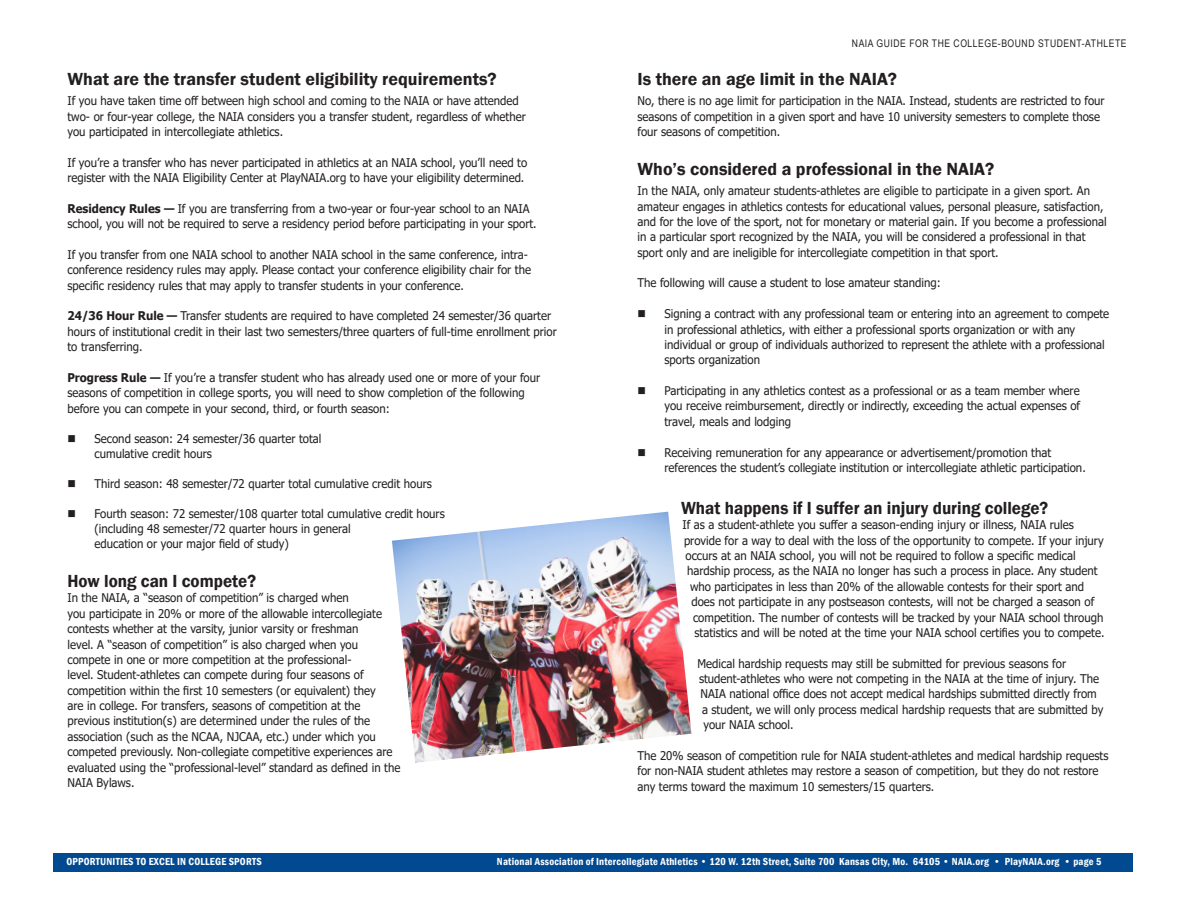
<style>
.page{position:relative;width:1188px;height:918px;background:#fff}
.page>*{position:absolute;margin:0;border:0;box-sizing:border-box;transform-origin:0 0}
.Headline{font:600 18px "Franklin Gothic";color:#231f20}
.Paragraph_Body_Tahoma{font:600 18px "Franklin Gothic";color:#231f20;scale:.95 1}
.Paragraph_Body_Tahoma-2{font:12px/15.3px "Tahoma";color:#231f20;scale:.95 1}
.t1{font:600 condensed 10.5px "Franklin Gothic";letter-spacing:.02em;color:#fff}
.t2{font:10.5px "Arial Narrow";letter-spacing:.05em;color:#231f20}
.s1{font-weight:700}
</style>
<div class="page">
<div style="left:53px;top:854px;width:1080px;height:18px;background:#014990"></div>
<img style="left:392px;top:512px;width:300px;height:251px">
<p class="Headline" style="left:68px;top:68px;width:431px">What are the transfer student eligibility requirements?</p>
<p class="Paragraph_Body_Tahoma-2" style="left:68px;top:94px;width:484px">If you have taken time off between high school and coming to the NAIA or have attended two- or four-year college, the NAIA considers you a transfer student, regardless of whether you participated in intercollegiate athletics.</p>
<p class="Paragraph_Body_Tahoma-2" style="left:68px;top:155px;width:485px">If you’re a transfer who has never participated in athletics at an NAIA school, you’ll need to register with the NAIA Eligibility Center at PlayNAIA.org to have your eligibility determined.</p>
<p class="Paragraph_Body_Tahoma-2" style="left:68px;top:202px;width:495px"><span class="s1">Residency Rules —</span> If you are transferring from a two-year or four-year school to an NAIA school, you will not be required to serve a residency period before participating in your sport.</p>
<p class="Paragraph_Body_Tahoma-2" style="left:68px;top:248px;width:489px">If you transfer from one NAIA school to another NAIA school in the same conference, intra&shy;conference residency rules may apply. Please contact your conference eligibility chair for the specific residency rules that may apply to transfer students in your conference.</p>
<p class="Paragraph_Body_Tahoma-2" style="left:68px;top:309px;width:517px"><span class="s1">24/36 Hour Rule —</span> Transfer students are required to have completed 24 semester/36 quarter hours of institutional credit in their last two semesters/three quarters of full-time enrollment prior to transferring.</p>
<p class="Paragraph_Body_Tahoma-2" style="left:68px;top:371px;width:499px"><span class="s1">Progress Rule —</span> If you’re a transfer student who has already used one or more of your four seasons of competition in college sports, you will need to show completion of the following before you can compete in your second, third, or fourth season:</p>
<p class="Paragraph_Body_Tahoma-2" style="left:68px;top:432px;width:269px">■ Second season: 24 semester/36 quarter total</p>
<p class="Paragraph_Body_Tahoma-2" style="left:94px;top:447px;width:125px">cumulative credit hours</p>
<p class="Paragraph_Body_Tahoma-2" style="left:68px;top:477px;width:385px">■ Third season: 48 semester/72 quarter total cumulative credit hours</p>
<p class="Paragraph_Body_Tahoma-2" style="left:94px;top:507px;width:370px;text-indent:-27px">■ Fourth season: 72 semester/108 quarter total cumulative credit hours (including 48 semester/72 quarter hours in general<br>education or your major field of study)</p>
<p class="Paragraph_Body_Tahoma" style="left:68px;top:570px;width:200px">How long can I compete?</p>
<p class="Paragraph_Body_Tahoma-2" style="left:68px;top:591px;width:352px">In the NAIA, a “season of competition” is charged when<br>you participate in 20% or more of the allowable intercollegiate contests whether at the varsity, junior varsity or freshman<br>level. A “season of competition” is also charged when you compete in one or more competition at the professional-<br>level. Student-athletes can compete during four seasons of competition within the first 10 semesters (or equivalent) they<br>are in college. For transfers, seasons of competition at the previous institution(s) are determined under the rules of the association (such as the NCAA, NJCAA, etc.) under which you competed previously. Non-collegiate competitive experiences are evaluated using the “professional-level” standard as defined in the NAIA Bylaws.</p>
<p class="t2" style="left:852px;top:35px;width:276px">NAIA GUIDE FOR THE COLLEGE-BOUND STUDENT-ATHLETE</p>
<p class="Headline" style="left:638px;top:68px;width:261px">Is there an age limit in the NAIA?</p>
<p class="Paragraph_Body_Tahoma-2" style="left:638px;top:94px;width:493px">No, there is no age limit for participation in the NAIA. Instead, students are restricted to four seasons of competition in a given sport and have 10 university semesters to complete those four seasons of competition.</p>
<p class="Headline" style="left:638px;top:158px;width:358px">Who’s considered a professional in the NAIA?</p>
<p class="Paragraph_Body_Tahoma-2" style="left:638px;top:184px;width:495px">In the NAIA, only amateur students-athletes are eligible to participate in a given sport. An amateur engages in athletics contests for educational values, personal pleasure, satisfaction, and for the love of the sport, not for monetary or material gain. If you become a professional in a particular sport recognized by the NAIA, you will be considered a professional in that sport only and are ineligible for intercollegiate competition in that sport.</p>
<p class="Paragraph_Body_Tahoma-2" style="left:638px;top:276px;width:321px">The following will cause a student to lose amateur standing:</p>
<p class="Paragraph_Body_Tahoma-2" style="left:664px;top:307px;width:470px;text-indent:-27px">■ Signing a contract with any professional team or entering into an agreement to compete in professional athletics, with either a professional sports organization or with any individual or group of individuals authorized to represent the athlete with a professional sports organization</p>
<p class="Paragraph_Body_Tahoma-2" style="left:664px;top:384px;width:439px;text-align:justify;text-indent:-27px">■ Participating in any athletics contest as a professional or as a team member where you receive reimbursement, directly or indirectly, exceeding the actual expenses of travel, meals and lodging</p>
<p class="Paragraph_Body_Tahoma-2" style="left:638px;top:445px;width:437px">■ Receiving remuneration for any appearance or advertisement/promotion that</p>
<p class="Paragraph_Body_Tahoma-2" style="left:664px;top:461px;width:445px">references the student’s collegiate institution or intercollegiate athletic participation.</p>
<p class="Paragraph_Body_Tahoma" style="left:681px;top:497px;width:388px">What happens if I suffer an injury during college?</p>
<p class="Paragraph_Body_Tahoma-2" style="left:682px;top:518px;width:414px">If as a student-athlete you suffer a season-ending injury or illness, NAIA rules</p>
<p class="Paragraph_Body_Tahoma-2" style="left:684px;top:533px;width:443px">provide for a way to deal with the loss of the opportunity to compete. If your injury</p>
<p class="Paragraph_Body_Tahoma-2" style="left:686px;top:549px;width:412px">occurs at an NAIA school, you will not be required to follow a specific medical</p>
<p class="Paragraph_Body_Tahoma-2" style="left:687px;top:564px;width:434px">hardship process, as the NAIA no longer has such a process in place. Any student</p>
<p class="Paragraph_Body_Tahoma-2" style="left:690px;top:580px;width:416px">who participates in less than 20% of the allowable contests for their sport and</p>
<p class="Paragraph_Body_Tahoma-2" style="left:692px;top:595px;width:426px">does not participate in any postseason contests, will not be charged a season of</p>
<p class="Paragraph_Body_Tahoma-2" style="left:693px;top:610px;width:434px">competition. The number of contests will be tracked by your NAIA school through</p>
<p class="Paragraph_Body_Tahoma-2" style="left:694px;top:626px;width:433px">statistics and will be noted at the time your NAIA school certifies you to compete.</p>
<p class="Paragraph_Body_Tahoma-2" style="left:698px;top:656px;width:390px">Medical hardship requests may still be submitted for previous seasons for</p>
<p class="Paragraph_Body_Tahoma-2" style="left:699px;top:672px;width:423px">student-athletes who were not competing in the NAIA at the time of injury. The</p>
<p class="Paragraph_Body_Tahoma-2" style="left:700px;top:687px;width:419px">NAIA national office does not accept medical hardships submitted directly from</p>
<p class="Paragraph_Body_Tahoma-2" style="left:702px;top:703px;width:424px">a student, we will only process medical hardship requests that are submitted by</p>
<p class="Paragraph_Body_Tahoma-2" style="left:704px;top:718px;width:96px">your NAIA school.</p>
<p class="Paragraph_Body_Tahoma-2" style="left:638px;top:749px;width:497px">The 20% season of competition rule for NAIA student-athletes and medical hardship requests for non-NAIA student athletes may restore a season of competition, but they do not restore any terms toward the maximum 10 semesters/15 quarters.</p>
<p class="t1" style="left:66px;top:855px;width:197px">OPPORTUNITIES TO EXCEL IN COLLEGE SPORTS</p>
<p class="t1" style="left:497px;top:855px;width:606px">National Association of Intercollegiate Athletics • 120 W. 12th Street, Suite 700 Kansas City, Mo. 64105 • NAIA.org • PlayNAIA.org • page 5</p>
</div>
